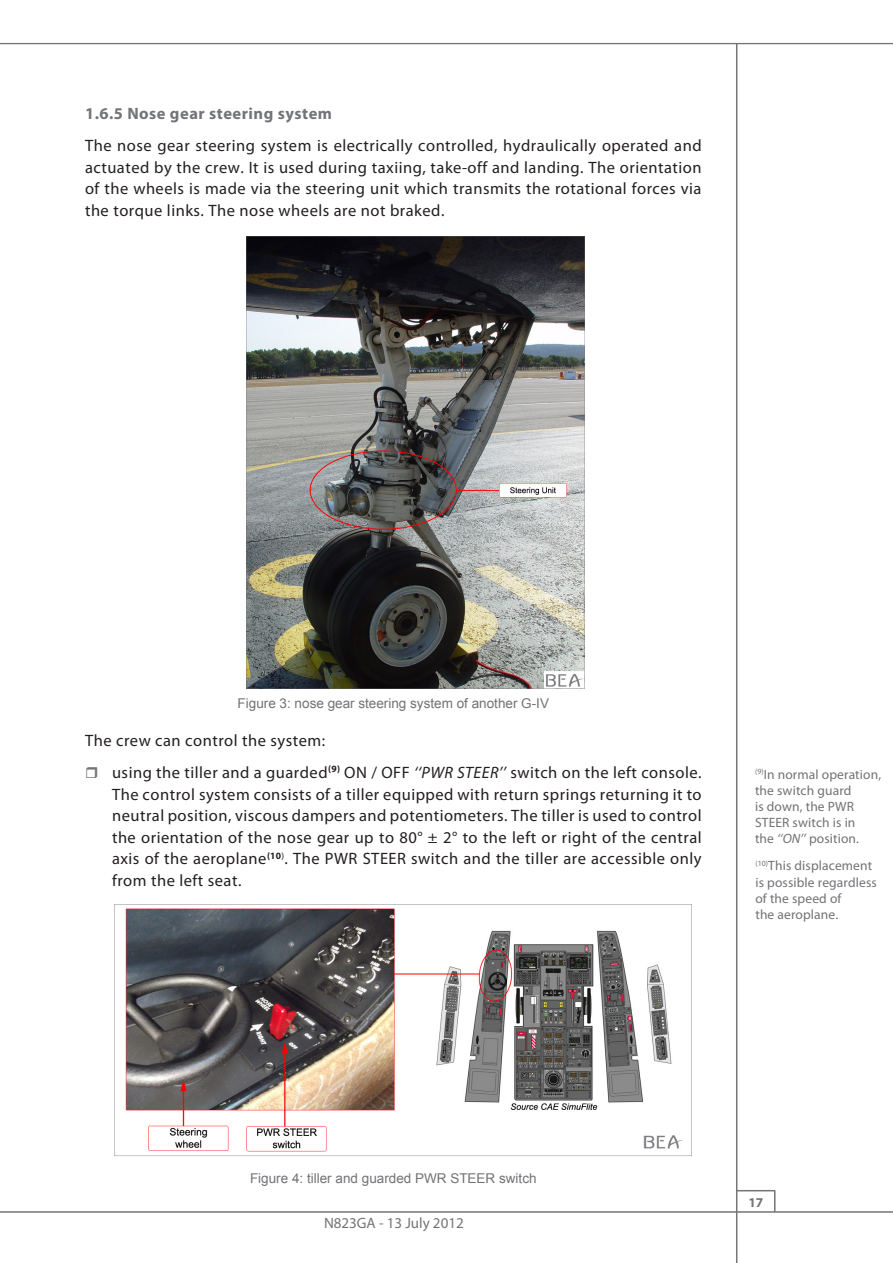
<style>
.page{position:relative;width:893px;height:1263px;background:#fff}
.page>*{position:absolute;margin:0;border:0;box-sizing:border-box;transform-origin:0 0}
.PUCE_0_2_cm{font:16.5px/21.6px "Myriad Pro";letter-spacing:.03em;color:#231f20;text-align:justify}
.Titre_3{font:700 16.5px "Myriad Pro";letter-spacing:.03em;color:#727477}
.t1{font:15px "Myriad Pro";color:#727477}
.t2{font:13.5px/16.2px "Myriad Pro";letter-spacing:.01em;color:#717275}
.Légende{font:13.5px "Arial";color:#717275}
.t3{font:700 13.5px "Myriad Pro";color:#727477}
.s1{font-style:italic}
</style>
<div class="page">
<hr style="left:0;top:1211px;width:893px;height:2px;background:#727477">
<hr style="left:0;top:43px;width:893px;height:1px;background:#727477">
<hr style="left:736px;top:44px;width:1px;height:1219px;background:#727477">
<hr style="left:736px;top:1190px;width:39px;height:1px;background:#727477">
<svg style="left:774px;top:1191px;width:1px;height:20px"></svg>
<img style="left:246px;top:237px;width:339px;height:451px">
<img style="left:115px;top:904px;width:576px;height:253px">
<p class="Titre_3" style="left:85px;top:103px;width:249px">1.6.5 Nose gear steering system</p>
<p class="PUCE_0_2_cm" style="left:85px;top:135px;width:618px">The nose gear steering system is electrically controlled, hydraulically operated and actuated by the crew. It is used during taxiing, take-off and landing. The orientation of the wheels is made via the steering unit which transmits the rotational forces via the torque links. The nose wheels are not braked.</p>
<p class="Légende" style="left:238px;top:694px;width:313px">Figure 3: nose gear steering system of another G-IV</p>
<p class="PUCE_0_2_cm" style="left:85px;top:729px;width:242px">The crew can control the system:</p>
<p class="PUCE_0_2_cm" style="left:112px;top:761px;width:591px">using the tiller and a guarded<sup>(9)</sup> ON / OFF <span class="s1">‘‘PWR STEER’’</span> switch on the left console.<br>The control system consists of a tiller equipped with return springs returning it to neutral position, viscous dampers and potentiometers. The tiller is used to control the orientation of the nose gear up to 80° ± 2° to the left or right of the central axis of the aeroplane<sup>(10</sup><sup>)</sup>. The PWR STEER switch and the tiller are accessible only from the left seat.</p>
<p class="t2" style="left:755px;top:766px;width:128px"><sup>(9)</sup>In normal operation, the switch guard<br>is down, the PWR<br>STEER switch is in<br>the <span class="s1">‘‘ON’’</span> position.</p>
<p class="t2" style="left:755px;top:858px;width:123px"><sup>(10)</sup>This displacement is possible regardless of the speed of<br>the aeroplane.</p>
<p class="Légende" style="left:250px;top:1169px;width:288px">Figure 4: tiller and guarded PWR STEER switch</p>
<p class="t1" style="left:324px;top:1213px;width:141px">N823GA - 13 July 2012</p>
<p class="t3" style="left:748px;top:1193px;width:16px">17</p>
</div>
